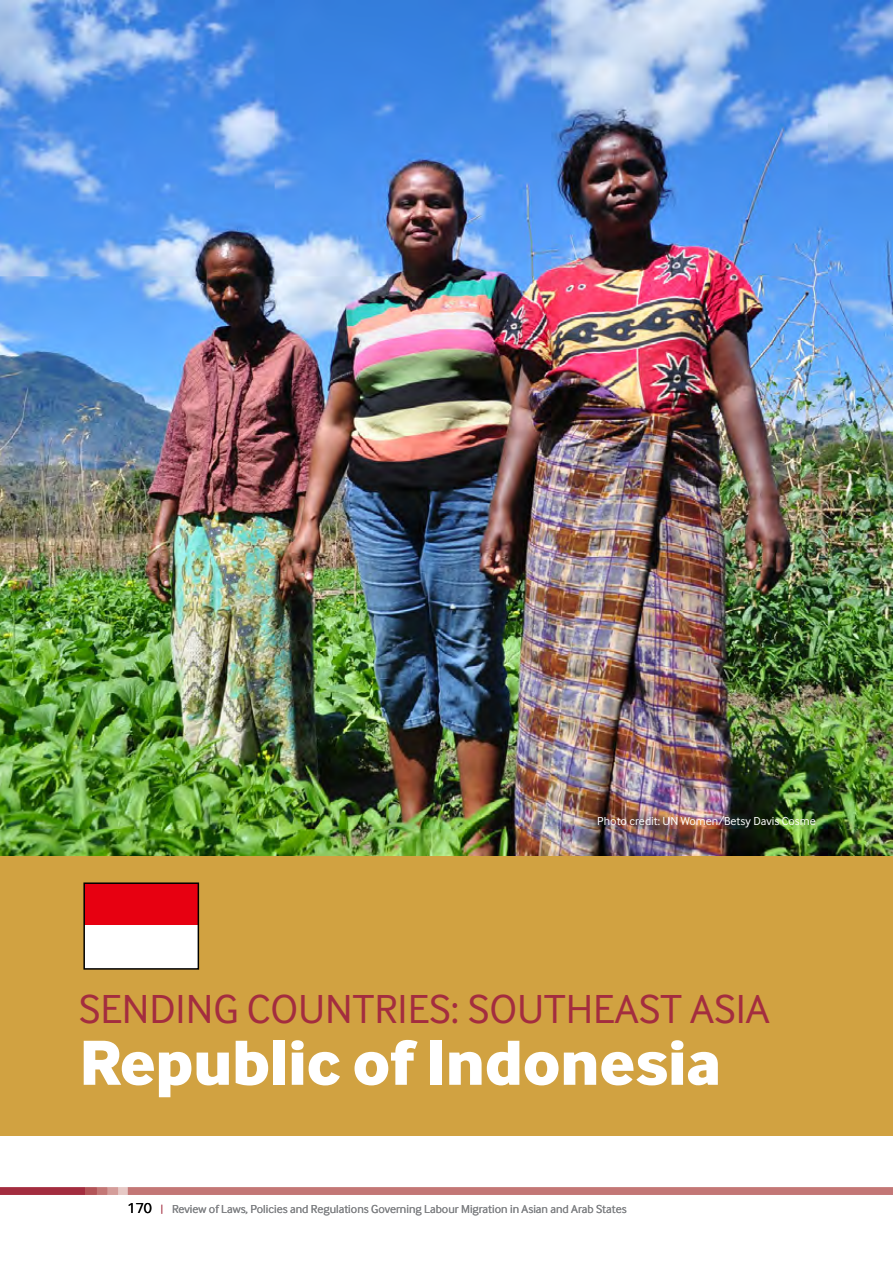
<style>
.page{position:relative;width:893px;height:1263px;background:#fff}
.page>*{position:absolute;margin:0;border:0;box-sizing:border-box;transform-origin:0 0}
.t1{font:66px "Inter Face Corp X Bold";color:#fff}
.t2{font:42px "Inter Face Corp";color:#a32d3f}
.t3{font:15px "Inter Face Corp";color:#000}
.t4{font:12px "Inter Face Corp";color:#808285}
.t5{font:12px "Inter Face Corp";color:#fff}
.s1{font-weight:300;font-size:11.25px;color:#a32d3f}
.s2{font-size:12px;color:#808285}
</style>
<div class="page">
<div style="left:0;top:1187px;width:85px;height:8px;background:#a32d3f"></div>
<div style="left:128px;top:1187px;width:765px;height:8px;background:#c37776"></div>
<div style="left:118px;top:1187px;width:10px;height:8px;background:#e6c8c5"></div>
<div style="left:107px;top:1187px;width:11px;height:8px;background:#d49d9a"></div>
<div style="left:97px;top:1187px;width:10px;height:8px;background:#c37776"></div>
<div style="left:85px;top:1187px;width:12px;height:8px;background:#b35458"></div>
<div style="left:0;top:850px;width:893px;height:285px;background:#d1a241"></div>
<img style="left:0;top:0;width:893px;height:855px">
<div style="left:84px;top:883px;width:114px;height:44px;background:#e70011"></div>
<div style="left:84px;top:925px;width:114px;height:44px;background:#fff"></div>
<div style="left:83px;top:882px;width:116px;height:88px;border:2px solid #000"></div>
<p class="t5" style="left:597px;top:814px;width:220px">Photo credit: UN Women/Betsy Davis Cosme</p>
<h2 class="t2" style="left:79px;top:985px;width:195px">SENDing Coun</h2>
<h2 class="t2" style="left:353px;top:985px;width:418px">tries: SOUTHEAST ASIA</h2>
<h1 class="t1" style="left:80px;top:1023px;width:643px">Republic of Indonesia</h1>
<p class="t3" style="left:128px;top:1199px;width:59px">170 <span class="s1">|</span> <span class="s2">Re</span></p>
<p class="t4" style="left:185px;top:1202px;width:444px">view of Laws, Policies and Regulations Governing Labour Migration in Asian and Arab States</p>
</div>
